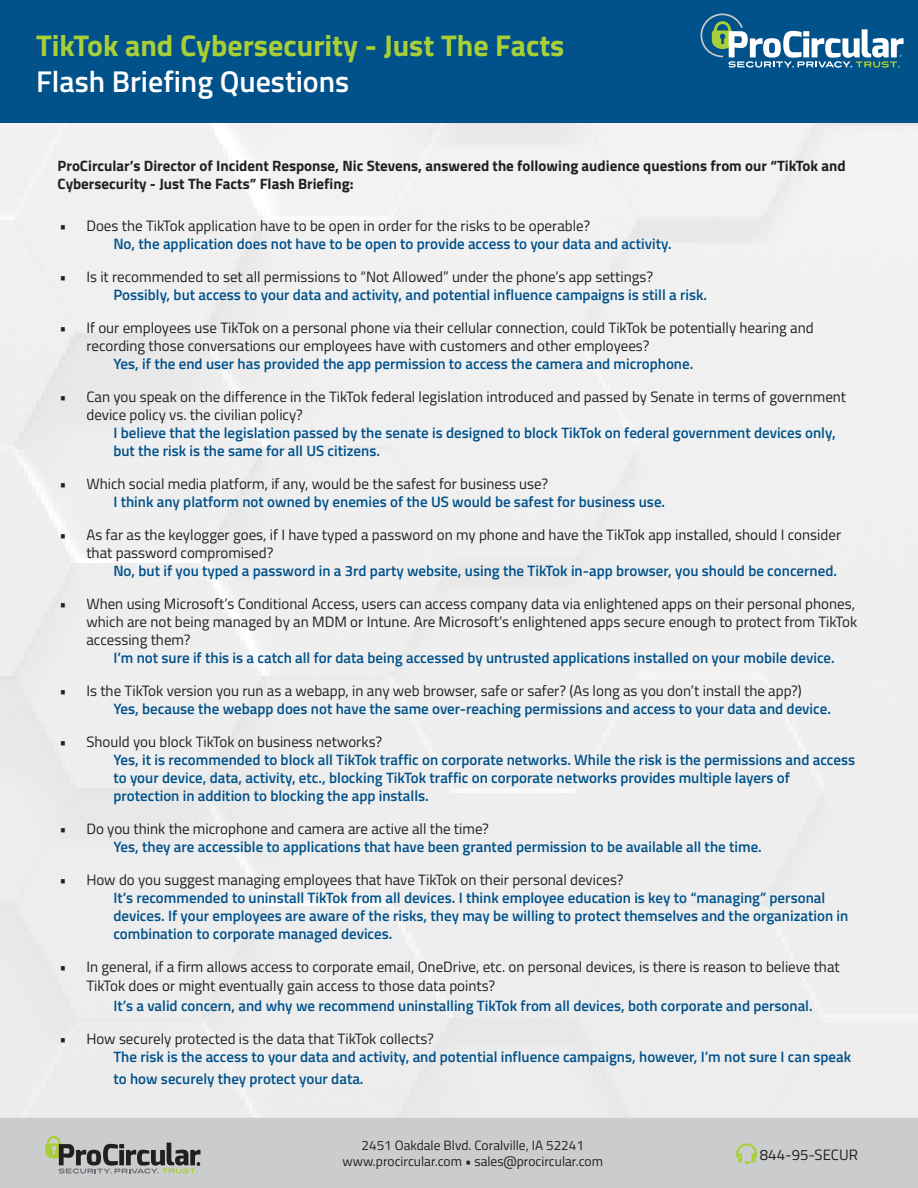
<style>
.page{position:relative;width:918px;height:1188px;background:#fff}
.page>*{position:absolute;margin:0;border:0;box-sizing:border-box;transform-origin:0 0}
.t1{font:700 30px "Titillium Web";color:#a8cf38}
.t2{font:600 30px "Titillium Web";color:#fff}
.t3{font:600 15px/18px "Titillium Web";color:#01528b}
.t4{font:15px/18px "Titillium Web";color:#231f20}
.t5{font:700 15px "Titillium Web";color:#231f20}
.t6{font:13.5px "Titillium Web";color:#231f20}
</style>
<div class="page">
<div style="left:0;top:122px;width:918px;height:996px;background:#eee"></div>
<div style="left:1px;top:1119px;width:916px;height:68px;background:#cbccce"></div>
<svg style="left:45px;top:1136px;width:156px;height:38px"></svg>
<div style="left:0;top:1118px;width:918px;height:70px;border:2px solid #cbccce"></div>
<svg style="left:736px;top:1143px;width:21px;height:21px"></svg>
<div style="left:0;top:0;width:918px;height:122px;background:#01528b"></div>
<svg style="left:701px;top:13px;width:203px;height:55px"></svg>
<p class="t1" style="left:36px;top:23px;width:530px">TikTok and Cybersecurity - Just The Facts</p>
<p class="t2" style="left:36px;top:59px;width:315px">Flash Briefing Questions</p>
<p class="t5" style="left:58px;top:154px;width:790px">ProCircular’s Director of Incident Response, Nic Stevens, answered the following audience questions from our “TikTok and</p>
<p class="t5" style="left:58px;top:172px;width:298px">Cybersecurity - Just The Facts” Flash Briefing:</p>
<p class="t4" style="left:59px;top:216px;width:532px">• Does the TikTok application have to be open in order for the risks to be operable?</p>
<p class="t3" style="left:113px;top:234px;width:560px">No, the application does not have to be open to provide access to your data and activity.</p>
<p class="t4" style="left:59px;top:267px;width:595px">• Is it recommended to set all permissions to “Not Allowed” under the phone’s app settings?</p>
<p class="t3" style="left:113px;top:285px;width:595px">Possibly, but access to your data and activity, and potential influence campaigns is still a risk.</p>
<p class="t4" style="left:86px;top:318px;width:729px;text-indent:-27px">• If our employees use TikTok on a personal phone via their cellular connection, could TikTok be potentially hearing and recording those conversations our employees have with customers and other employees?</p>
<p class="t3" style="left:113px;top:354px;width:581px">Yes, if the end user has provided the app permission to access the camera and microphone.</p>
<p class="t4" style="left:86px;top:387px;width:761px;text-indent:-27px">• Can you speak on the difference in the TikTok federal legislation introduced and passed by Senate in terms of government device policy vs. the civilian policy?</p>
<p class="t3" style="left:113px;top:423px;width:724px">I believe that the legislation passed by the senate is designed to block TikTok on federal government devices only, but the risk is the same for all US citizens.</p>
<p class="t4" style="left:59px;top:474px;width:490px">• Which social media platform, if any, would be the safest for business use?</p>
<p class="t3" style="left:113px;top:492px;width:553px">I think any platform not owned by enemies of the US would be safest for business use.</p>
<p class="t4" style="left:86px;top:525px;width:756px;text-indent:-27px">• As far as the keylogger goes, if I have typed a password on my phone and have the TikTok app installed, should I consider that password compromised?</p>
<p class="t3" style="left:113px;top:561px;width:725px">No, but if you typed a password in a 3rd party website, using the TikTok in-app browser, you should be concerned.</p>
<p class="t4" style="left:86px;top:594px;width:772px;text-indent:-27px">• When using Microsoft’s Conditional Access, users can access company data via enlightened apps on their personal phones, which are not being managed by an MDM or Intune. Are Microsoft’s enlightened apps secure enough to protect from TikTok accessing them?</p>
<p class="t3" style="left:113px;top:648px;width:723px">I’m not sure if this is a catch all for data being accessed by untrusted applications installed on your mobile device.</p>
<p class="t4" style="left:59px;top:681px;width:744px">• Is the TikTok version you run as a webapp, in any web browser, safe or safer? (As long as you don’t install the app?)</p>
<p class="t3" style="left:113px;top:699px;width:719px">Yes, because the webapp does not have the same over-reaching permissions and access to your data and device.</p>
<p class="t4" style="left:59px;top:732px;width:324px">• Should you block TikTok on business networks?</p>
<p class="t3" style="left:113px;top:750px;width:743px">Yes, it is recommended to block all TikTok traffic on corporate networks. While the risk is the permissions and access to your device, data, activity, etc., blocking TikTok traffic on corporate networks provides multiple layers of</p>
<p class="t3" style="left:113px;top:786px;width:317px">protection in addition to blocking the app installs.</p>
<p class="t4" style="left:59px;top:819px;width:431px">• Do you think the microphone and camera are active all the time?</p>
<p class="t3" style="left:113px;top:837px;width:650px">Yes, they are accessible to applications that have been granted permission to be available all the time.</p>
<p class="t4" style="left:59px;top:870px;width:566px">• How do you suggest managing employees that have TikTok on their personal devices?</p>
<p class="t3" style="left:113px;top:888px;width:736px">It’s recommended to uninstall TikTok from all devices. I think employee education is key to “managing” personal devices. If your employees are aware of the risks, they may be willing to protect themselves and the organization in combination to corporate managed devices.</p>
<p class="t4" style="left:86px;top:956px;width:755px;line-height:19.8px;text-indent:-27px">• In general, if a firm allows access to corporate email, OneDrive, etc. on personal devices, is there is reason to believe that<br>TikTok does or might eventually gain access to those data points?</p>
<p class="t3" style="left:113px;top:996px;width:701px">It’s a valid concern, and why we recommend uninstalling TikTok from all devices, both corporate and personal.</p>
<p class="t4" style="left:59px;top:1029px;width:376px">• How securely protected is the data that TikTok collects?</p>
<p class="t3" style="left:113px;top:1045px;width:739px;line-height:21.6px">The risk is the access to your data and activity, and potential influence campaigns, however, I’m not sure I can speak to how securely they protect your data.</p>
<p class="t6" style="left:362px;top:1136px;width:224px">2451 Oakdale Blvd. Coralville, IA 52241</p>
<p class="t6" style="left:343px;top:1152px;width:262px">www.procircular.com • sales@procircular.com</p>
<p class="t4" style="left:760px;top:1145px;width:100px">844-95-SECUR</p>
</div>
